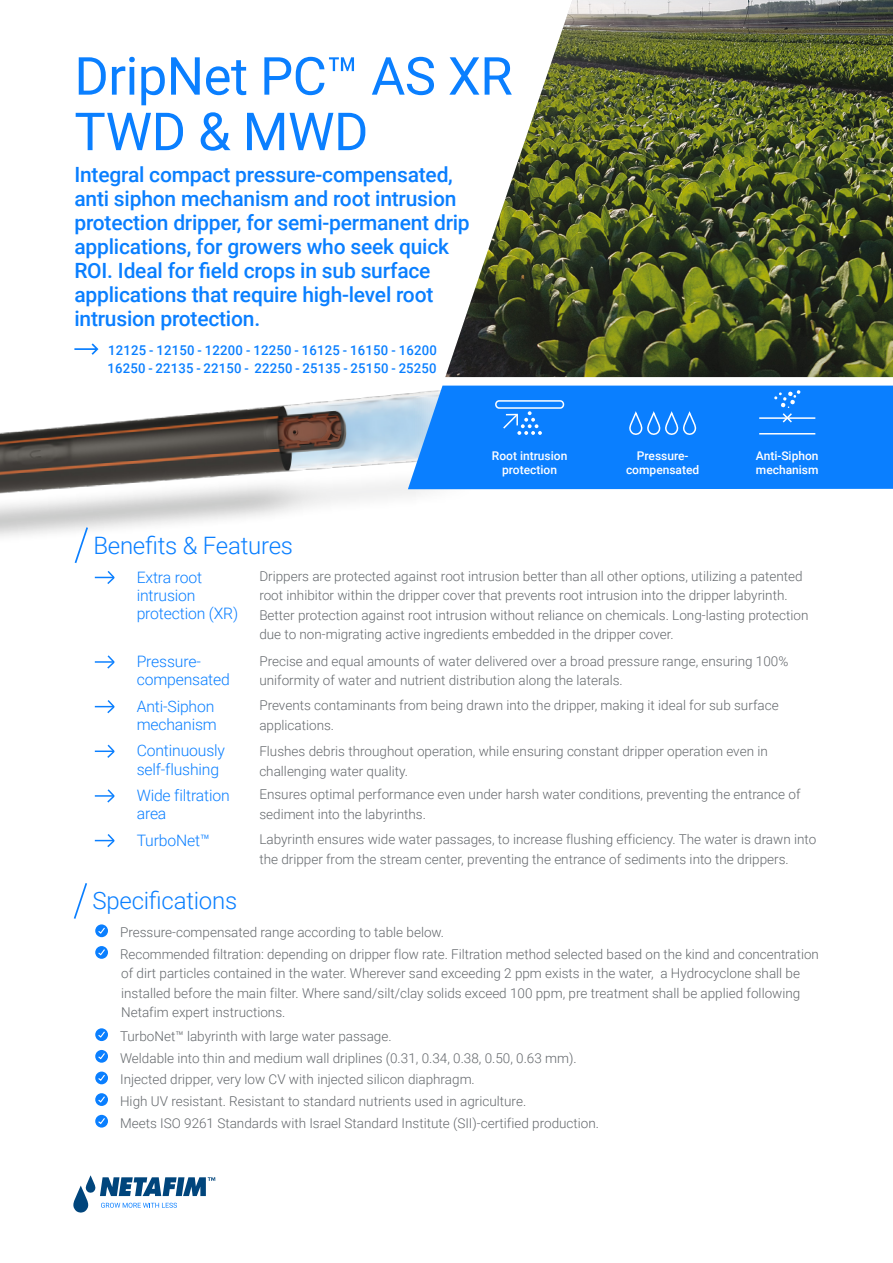
<style>
.page{position:relative;width:893px;height:1263px;background:#fff}
.page>*{position:absolute;margin:0;border:0;box-sizing:border-box;transform-origin:0 0}
.t1{font:52.5px/55.5px "Roboto";letter-spacing:-.01em;color:#0a7fff}
.t2{font:300 24px "Roboto";letter-spacing:-.01em;color:#0a7fff}
.t3{font:500 21px/24px "Roboto";letter-spacing:-.01em;color:#0a7fff}
.t4{font:300 15.75px/18px "Roboto";letter-spacing:-.01em;color:#0a7fff}
.t5{font:300 13.5px/19.5px "Roboto";color:#64686c}
.t6{font:500 13.5px/17.7px "Roboto";letter-spacing:.015em;color:#0a7fff}
.t7{font:500 12px/13.5px "Roboto";color:#fff;text-align:center}
</style>
<div class="page">
<svg style="left:73px;top:1175px;width:142px;height:37px"></svg>
<img style="left:0;top:348px;width:475px;height:230px">
<div style="left:408px;top:386px;width:485px;height:103px;background:#0a7fff"></div>
<img style="left:445px;top:0;width:448px;height:377px">
<hr style="left:759px;top:433px;width:56px;height:1px;background:#fff">
<hr style="left:759px;top:417px;width:56px;height:2px;background:#fff">
<svg style="left:774px;top:390px;width:27px;height:34px"></svg>
<div style="left:495px;top:400px;width:69px;height:9px;border:2px solid #fff;border-radius:3px"></div>
<svg style="left:502px;top:411px;width:40px;height:24px"></svg>
<svg style="left:629px;top:411px;width:68px;height:25px"></svg>
<svg style="left:74px;top:343px;width:24px;height:12px"></svg>
<svg style="left:95px;top:924px;width:13px;height:13px"></svg>
<svg style="left:97px;top:926px;width:9px;height:9px"></svg>
<svg style="left:95px;top:946px;width:13px;height:13px"></svg>
<svg style="left:97px;top:948px;width:9px;height:8px"></svg>
<svg style="left:95px;top:1028px;width:13px;height:13px"></svg>
<svg style="left:97px;top:1030px;width:9px;height:8px"></svg>
<svg style="left:95px;top:1050px;width:13px;height:13px"></svg>
<svg style="left:97px;top:1052px;width:9px;height:8px"></svg>
<svg style="left:95px;top:1071px;width:13px;height:13px"></svg>
<svg style="left:97px;top:1073px;width:9px;height:9px"></svg>
<svg style="left:95px;top:1093px;width:13px;height:13px"></svg>
<svg style="left:97px;top:1095px;width:9px;height:8px"></svg>
<svg style="left:95px;top:1115px;width:13px;height:12px"></svg>
<svg style="left:97px;top:1117px;width:9px;height:8px"></svg>
<svg style="left:73px;top:525px;width:16px;height:40px"></svg>
<svg style="left:73px;top:883px;width:14px;height:36px"></svg>
<svg style="left:95px;top:569px;width:20px;height:15px"></svg>
<svg style="left:95px;top:655px;width:20px;height:14px"></svg>
<svg style="left:95px;top:700px;width:20px;height:14px"></svg>
<svg style="left:95px;top:744px;width:20px;height:14px"></svg>
<svg style="left:95px;top:789px;width:20px;height:14px"></svg>
<svg style="left:95px;top:834px;width:20px;height:14px"></svg>
<h1 class="t1" style="left:74px;top:46px;width:440px">DripNet PC™ AS XR<br>TWD &amp; MWD</h1>
<p class="t3" style="left:74px;top:162px;width:397px">Integral compact pressure-compensated, anti siphon mechanism and root intrusion protection dripper, for semi-permanent drip applications, for growers who seek quick ROI. Ideal for field crops in sub surface applications that require high-level root intrusion protection.</p>
<p class="t6" style="left:108px;top:341px;width:331px">12125 - 12150 - 12200 - 12250 - 16125 - 16150 - 16200<br>16250 - 22135 - 22150 - 22250 - 25135 - 25150 - 25250</p>
<h2 class="t2" style="left:93px;top:528px;width:201px">Benefits &amp; Features</h2>
<p class="t7" style="left:492px;top:449px;width:77px">Root intrusion protection</p>
<p class="t7" style="left:626px;top:449px;width:75px">Pressure&shy;compensated</p>
<p class="t7" style="left:756px;top:449px;width:64px;text-align:left">Anti-Siphon mechanism</p>
<p class="t4" style="left:137px;top:567px;width:103px">Extra root intrusion protection (XR)</p>
<p class="t5" style="left:259px;top:566px;width:551px">Drippers are protected against root intrusion better than all other options, utilizing a patented root inhibitor within the dripper cover that prevents root intrusion into the dripper labyrinth.<br>Better protection against root intrusion without reliance on chemicals. Long-lasting protection due to non-migrating active ingredients embedded in the dripper cover.</p>
<p class="t4" style="left:137px;top:652px;width:95px">Pressure&shy;compensated</p>
<p class="t5" style="left:259px;top:650px;width:530px">Precise and equal amounts of water delivered over a broad pressure range, ensuring 100% uniformity of water and nutrient distribution along the laterals.</p>
<p class="t4" style="left:137px;top:697px;width:82px">Anti-Siphon mechanism</p>
<p class="t5" style="left:259px;top:695px;width:521px">Prevents contaminants from being drawn into the dripper, making it ideal for sub surface applications.</p>
<p class="t4" style="left:137px;top:741px;width:90px">Continuously self-flushing</p>
<p class="t5" style="left:259px;top:741px;width:510px">Flushes debris throughout operation, while ensuring constant dripper operation even in challenging water quality.</p>
<p class="t4" style="left:137px;top:786px;width:94px">Wide filtration area</p>
<p class="t5" style="left:259px;top:784px;width:543px">Ensures optimal performance even under harsh water conditions, preventing the entrance of sediment into the labyrinths.</p>
<p class="t4" style="left:137px;top:831px;width:74px">TurboNet™</p>
<p class="t5" style="left:259px;top:829px;width:558px">Labyrinth ensures wide water passages, to increase flushing efficiency. The water is drawn into the dripper from the stream center, preventing the entrance of sediments into the drippers.</p>
<h2 class="t2" style="left:92px;top:884px;width:146px">Specifications</h2>
<p class="t5" style="left:120px;top:921px;width:700px;line-height:21.6px">Pressure-compensated range according to table below.<br>Recommended filtration: depending on dripper flow rate. Filtration method selected based on the kind and concentration</p>
<p class="t5" style="left:121px;top:963px;width:681px;text-align:justify">of dirt particles contained in the water. Wherever sand exceeding 2 ppm exists in the water, a Hydrocyclone shall be installed before the main filter. Where sand/silt/clay solids exceed 100 ppm, pre treatment shall be applied following Netafim expert instructions.</p>
<p class="t5" style="left:120px;top:1025px;width:481px;line-height:21.6px">TurboNet™ labyrinth with large water passage.<br>Weldable into thin and medium wall driplines (0.31, 0.34, 0.38, 0.50, 0.63 mm).<br>Injected dripper, very low CV with injected silicon diaphragm.<br>High UV resistant. Resistant to standard nutrients used in agriculture.<br>Meets ISO 9261 Standards with Israel Standard Institute (SII)-certified production.</p>
</div>
